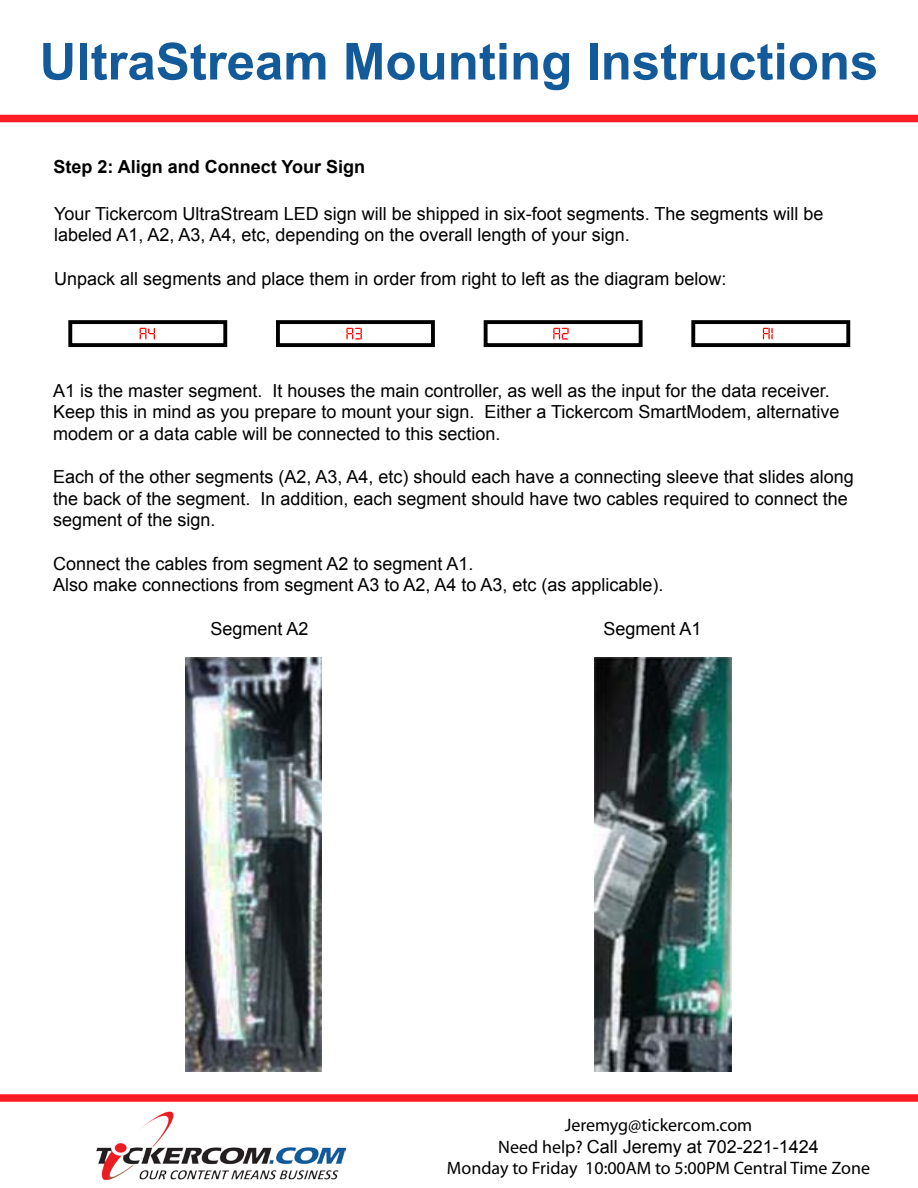
<style>
.page{position:relative;width:918px;height:1188px;background:#fff}
.page>*{position:absolute;margin:0;border:0;box-sizing:border-box;transform-origin:0 0}
.t1{font:700 51px "Arial";color:#125a99}
.t2{font:18px/21.6px "Arial";color:#000}
.t3{font:18px/21.6px "Myriad Pro";color:#000;text-align:center}
.t4{font:700 18px "Arial";color:#000}
.s1{font-family:"Arial"}
</style>
<div class="page">
<img style="left:97px;top:1111px;width:248px;height:70px">
<div style="left:691px;top:320px;width:159px;height:27px;border:4px solid #000"></div>
<div style="left:484px;top:320px;width:159px;height:27px;border:4px solid #000"></div>
<div style="left:276px;top:320px;width:159px;height:27px;border:4px solid #000"></div>
<div style="left:68px;top:320px;width:159px;height:27px;border:4px solid #000"></div>
<svg style="left:763px;top:328px;width:10px;height:12px"></svg>
<svg style="left:553px;top:328px;width:16px;height:12px"></svg>
<svg style="left:346px;top:328px;width:16px;height:12px"></svg>
<svg style="left:140px;top:328px;width:15px;height:12px"></svg>
<div style="left:0;top:115px;width:918px;height:7px;background:#ff1d25"></div>
<div style="left:0;top:1094px;width:918px;height:8px;background:#ff1d25"></div>
<img style="left:185px;top:658px;width:137px;height:414px">
<img style="left:595px;top:658px;width:136px;height:414px">
<p class="t1" style="left:40px;top:28px;width:840px">UltraStream Mounting Instructions</p>
<p class="t4" style="left:54px;top:155px;width:313px">Step 2: Align and Connect Your Sign</p>
<p class="t2" style="left:54px;top:203px;width:771px">Your Tickercom UltraStream LED sign will be shipped in six-foot segments. The segments will be labeled A1, A2, A3, A4, etc, depending on the overall length of your sign.</p>
<p class="t2" style="left:54px;top:268px;width:674px">Unpack all segments and place them in order from right to left as the diagram below:</p>
<p class="t2" style="left:53px;top:380px;width:788px">A1 is the master segment. It houses the main controller, as well as the input for the data receiver.<br>Keep this in mind as you prepare to mount your sign. Either a Tickercom SmartModem, alternative modem or a data cable will be connected to this section.</p>
<p class="t2" style="left:53px;top:466px;width:802px">Each of the other segments (A2, A3, A4, etc) should each have a connecting sleeve that slides along the back of the segment. In addition, each segment should have two cables required to connect the segment of the sign.</p>
<p class="t2" style="left:53px;top:553px;width:612px">Connect the cables from segment A2 to segment A1.<br>Also make connections from segment A3 to A2, A4 to A3, etc (as applicable).</p>
<p class="t2" style="left:210px;top:618px;width:100px">Segment A2</p>
<p class="t2" style="left:603px;top:618px;width:100px">Segment A1</p>
<p class="t3" style="left:447px;top:1114px;width:425px">Jeremyg@tickercom.com<br>Need help? <span class="s1">Call Jeremy at 702-221-1424<br></span>Monday to Friday 10:00AM to 5:00PM Central Time Zone</p>
</div>
